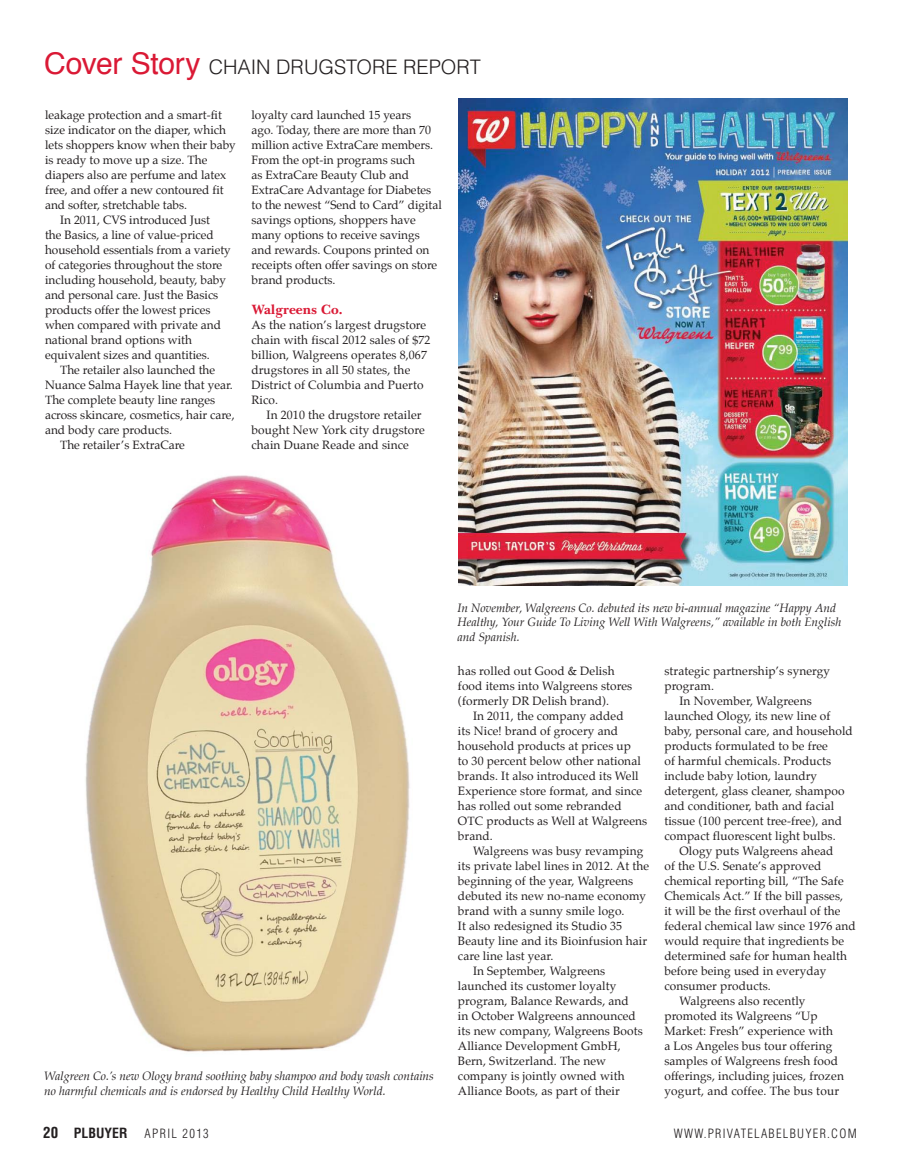
<style>
.page{position:relative;width:899px;height:1169px;background:#fff}
.page>*{position:absolute;margin:0;border:0;box-sizing:border-box;transform-origin:0 0}
.t1{font:300 20px "Helvetica";color:#231f20}
.t2{font:700 13.75px "Baskerville Cyr";color:#da1935}
.t3{font:700 condensed 13.75px "Helvetica";color:#231f20}
.t4{font:300 condensed 12.5px "Helvetica";letter-spacing:.1em;color:#231f20}
.t5{font:11.88px/15px "Palatino";letter-spacing:.01em;color:#231f20}
.t6{font:italic 11.88px/14.4px "Palatino";color:#231f20}
.s1{font-weight:400;font-size:30px;color:#da1935}
.s2{font-size:15px}
</style>
<div class="page">
<img style="left:458px;top:99px;width:388px;height:486px">
<img style="left:85px;top:475px;width:325px;height:577px">
<p class="t1" style="left:44px;top:60px;width:438px"><span class="s1">Cover Story</span> CHAIN DRUGSTORE REPORT</p>
<p class="t5" style="left:45px;top:109px;width:178px">leakage protection and a smart-fit</p>
<p class="t5" style="left:45px;top:124px;width:182px">size indicator on the diaper, which</p>
<p class="t5" style="left:45px;top:139px;width:192px">lets shoppers know when their baby</p>
<p class="t5" style="left:45px;top:154px;width:164px">is ready to move up a size. The</p>
<p class="t5" style="left:45px;top:169px;width:183px">diapers also are perfume and latex</p>
<p class="t5" style="left:45px;top:184px;width:180px">free, and offer a new contoured fit</p>
<p class="t5" style="left:45px;top:199px;width:143px">and softer, stretchable tabs.</p>
<p class="t5" style="left:60px;top:214px;width:151px">In 2011, CVS introduced Just</p>
<p class="t5" style="left:45px;top:229px;width:170px">the Basics, a line of value-priced</p>
<p class="t5" style="left:45px;top:244px;width:187px">household essentials from a variety</p>
<p class="t5" style="left:45px;top:259px;width:179px">of categories throughout the store</p>
<p class="t5" style="left:45px;top:274px;width:182px">including household, beauty, baby</p>
<p class="t5" style="left:45px;top:289px;width:175px">and personal care. Just the Basics</p>
<p class="t5" style="left:45px;top:304px;width:167px">products offer the lowest prices</p>
<p class="t5" style="left:45px;top:319px;width:177px">when compared with private and</p>
<p class="t5" style="left:45px;top:334px;width:148px">national brand options with</p>
<p class="t5" style="left:45px;top:349px;width:166px">equivalent sizes and quantities.</p>
<p class="t5" style="left:60px;top:364px;width:156px">The retailer also launched the</p>
<p class="t5" style="left:45px;top:379px;width:189px">Nuance Salma Hayek line that year.</p>
<p class="t5" style="left:45px;top:394px;width:172px">The complete beauty line ranges</p>
<p class="t5" style="left:45px;top:409px;width:191px">across skincare, cosmetics, hair care,</p>
<p class="t5" style="left:45px;top:424px;width:128px">and body care products.</p>
<p class="t5" style="left:60px;top:439px;width:126px">The retailer’s ExtraCare</p>
<p class="t5" style="left:251px;top:109px;width:192px">loyalty card launched 15 years<br>ago. Today, there are more than 70 million active ExtraCare members.<br>From the opt-in programs such<br>as ExtraCare Beauty Club and<br>ExtraCare Advantage for Diabetes to the newest “Send to Card” digital savings options, shoppers have many options to receive savings and rewards. Coupons printed on receipts often offer savings on store brand products.</p>
<p class="t2" style="left:251px;top:304px;width:92px">Walgreens Co.</p>
<p class="t5" style="left:251px;top:319px;width:176px">As the nation’s largest drugstore</p>
<p class="t5" style="left:251px;top:334px;width:180px">chain with fiscal 2012 sales of $72</p>
<p class="t5" style="left:251px;top:349px;width:177px">billion, Walgreens operates 8,067</p>
<p class="t5" style="left:251px;top:364px;width:160px">drugstores in all 50 states, the</p>
<p class="t5" style="left:251px;top:379px;width:173px">District of Columbia and Puerto</p>
<p class="t5" style="left:251px;top:394px;width:28px">Rico.</p>
<p class="t5" style="left:266px;top:409px;width:156px">In 2010 the drugstore retailer</p>
<p class="t5" style="left:251px;top:424px;width:175px">bought New York city drugstore</p>
<p class="t5" style="left:251px;top:439px;width:159px">chain Duane Reade and since</p>
<p class="t6" style="left:457px;top:601px;width:385px">In November, Walgreens Co. debuted its new bi-annual magazine “Happy And<br>Healthy, Your Guide To Living Well With Walgreens,” available in both English and Spanish.</p>
<p class="t5" style="left:458px;top:664px;width:158px">has rolled out Good &amp; Delish</p>
<p class="t5" style="left:458px;top:679px;width:176px">food items into Walgreens stores</p>
<p class="t5" style="left:458px;top:694px;width:153px">(formerly DR Delish brand).</p>
<p class="t5" style="left:473px;top:709px;width:152px">In 2011, the company added</p>
<p class="t5" style="left:458px;top:724px;width:161px">its Nice! brand of grocery and</p>
<p class="t5" style="left:458px;top:739px;width:174px">household products at prices up</p>
<p class="t5" style="left:458px;top:754px;width:184px">to 30 percent below other national</p>
<p class="t5" style="left:458px;top:769px;width:182px">brands. It also introduced its Well</p>
<p class="t5" style="left:458px;top:784px;width:186px">Experience store format, and since</p>
<p class="t5" style="left:458px;top:799px;width:165px">has rolled out some rebranded</p>
<p class="t5" style="left:458px;top:814px;width:191px">OTC products as Well at Walgreens</p>
<p class="t5" style="left:458px;top:829px;width:36px">brand.</p>
<p class="t5" style="left:473px;top:844px;width:172px">Walgreens was busy revamping</p>
<p class="t5" style="left:458px;top:859px;width:193px">its private label lines in 2012. At the</p>
<p class="t5" style="left:458px;top:874px;width:177px">beginning of the year, Walgreens</p>
<p class="t5" style="left:458px;top:889px;width:190px">debuted its new no-name economy</p>
<p class="t5" style="left:458px;top:904px;width:168px">brand with a sunny smile logo.</p>
<p class="t5" style="left:458px;top:919px;width:166px">It also redesigned its Studio 35</p>
<p class="t5" style="left:458px;top:934px;width:191px">Beauty line and its Bioinfusion hair</p>
<p class="t5" style="left:458px;top:949px;width:97px">care line last year.</p>
<p class="t5" style="left:473px;top:964px;width:134px">In September, Walgreens</p>
<p class="t5" style="left:458px;top:979px;width:160px">launched its customer loyalty</p>
<p class="t5" style="left:458px;top:994px;width:172px">program, Balance Rewards, and</p>
<p class="t5" style="left:458px;top:1009px;width:179px">in October Walgreens announced</p>
<p class="t5" style="left:458px;top:1024px;width:186px">its new company, Walgreens Boots</p>
<p class="t5" style="left:458px;top:1039px;width:164px">Alliance Development GmbH,</p>
<p class="t5" style="left:458px;top:1054px;width:150px">Bern, Switzerland. The new</p>
<p class="t5" style="left:458px;top:1069px;width:168px">company is jointly owned with</p>
<p class="t5" style="left:458px;top:1084px;width:163px">Alliance Boots, as part of their</p>
<p class="t5" style="left:664px;top:664px;width:167px">strategic partnership’s synergy</p>
<p class="t5" style="left:664px;top:679px;width:51px">program.</p>
<p class="t5" style="left:679px;top:694px;width:134px">In November, Walgreens</p>
<p class="t5" style="left:664px;top:709px;width:167px">launched Ology, its new line of</p>
<p class="t5" style="left:664px;top:724px;width:190px">baby, personal care, and household</p>
<p class="t5" style="left:664px;top:739px;width:165px">products formulated to be free</p>
<p class="t5" style="left:664px;top:754px;width:168px">of harmful chemicals. Products</p>
<p class="t5" style="left:664px;top:769px;width:154px">include baby lotion, laundry</p>
<p class="t5" style="left:664px;top:784px;width:182px">detergent, glass cleaner, shampoo</p>
<p class="t5" style="left:664px;top:799px;width:171px">and conditioner, bath and facial</p>
<p class="t5" style="left:664px;top:814px;width:179px">tissue (100 percent tree-free), and</p>
<p class="t5" style="left:664px;top:829px;width:173px">compact fluorescent light bulbs.</p>
<p class="t5" style="left:679px;top:844px;width:155px">Ology puts Walgreens ahead</p>
<p class="t5" style="left:664px;top:859px;width:159px">of the U.S. Senate’s approved</p>
<p class="t5" style="left:664px;top:874px;width:181px">chemical reporting bill, “The Safe</p>
<p class="t5" style="left:664px;top:889px;width:180px">Chemicals Act.” If the bill passes,</p>
<p class="t5" style="left:664px;top:904px;width:178px">it will be the first overhaul of the</p>
<p class="t5" style="left:664px;top:919px;width:193px">federal chemical law since 1976 and</p>
<p class="t5" style="left:664px;top:934px;width:181px">would require that ingredients be</p>
<p class="t5" style="left:664px;top:949px;width:184px">determined safe for human health</p>
<p class="t5" style="left:664px;top:964px;width:163px">before being used in everyday</p>
<p class="t5" style="left:664px;top:979px;width:108px">consumer products.</p>
<p class="t5" style="left:679px;top:994px;width:128px">Walgreens also recently</p>
<p class="t5" style="left:664px;top:1009px;width:155px">promoted its Walgreens “Up</p>
<p class="t5" style="left:664px;top:1024px;width:170px">Market: Fresh” experience with</p>
<p class="t5" style="left:664px;top:1039px;width:169px">a Los Angeles bus tour offering</p>
<p class="t5" style="left:664px;top:1054px;width:175px">samples of Walgreens fresh food</p>
<p class="t5" style="left:664px;top:1069px;width:181px">offerings, including juices, frozen</p>
<p class="t5" style="left:664px;top:1084px;width:176px">yogurt, and coffee. The bus tour</p>
<p class="t6" style="left:44px;top:1070px;width:391px">Walgreen Co.’s new Ology brand soothing baby shampoo and body wash contains no harmful chemicals and is endorsed by Healthy Child Healthy World.</p>
<p class="t3" style="left:43px;top:1127px;width:86px"><span class="s2">20</span> PLBUYER</p>
<p class="t4" style="left:144px;top:1128px;width:66px">APRIL 2013</p>
<p class="t4" style="left:673px;top:1128px;width:184px">WWW.PRIVATELABELBUYER.COM</p>
</div>
